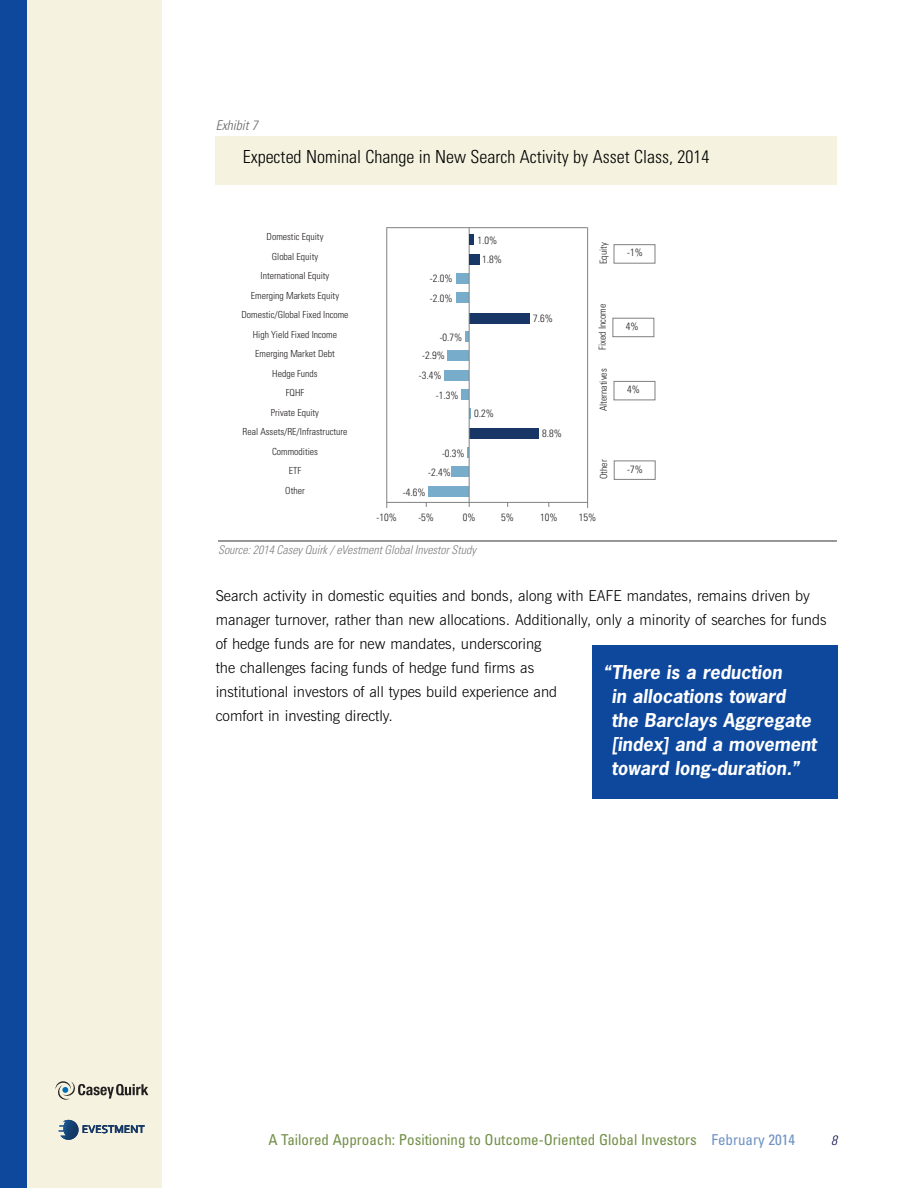
<style>
.page{position:relative;width:918px;height:1188px;background:#fff}
.page>*{position:absolute;margin:0;border:0;box-sizing:border-box;transform-origin:0 0}
.t1{font:italic 700 18px/24px "News Gothic";color:#fff}
.t2{font:300 condensed 18px "Univers";color:#000}
.t3{font:300 15px/24px "News Gothic BT";color:#000}
.t4{font:condensed 15px "Univers";color:#738f47}
.t5{font:italic 300 condensed 13.5px "Univers";color:#666}
.t6{font:italic 300 condensed 13.5px "Univers";color:#0c104b}
.t7{font:italic 300 condensed 12px "Univers";letter-spacing:-.005em;color:#7f807f}
.t8{font:11.55px "Corbel";color:#173866}
.t9{font:300 condensed 10.5px "Univers";color:#231f20}
.t10{font:300 condensed 9.75px/19.5px "Univers";color:#231f20;text-align:center}
.s1{color:#6f91c4}
</style>
<div class="page">
<div style="left:216px;top:137px;width:621px;height:48px;background:#f5f3df"></div>
<div style="left:0;top:0;width:162px;height:1188px;background:#f5f3df"></div>
<div style="left:0;top:0;width:27px;height:1188px;background:#0e489d"></div>
<svg style="left:55px;top:1081px;width:93px;height:19px"></svg>
<svg style="left:58px;top:1119px;width:21px;height:16px"></svg>
<img style="left:60px;top:1135px;width:17px;height:5px">
<img style="left:63px;top:1120px;width:16px;height:11px">
<div style="left:456px;top:273px;width:13px;height:11px;background:#77accb"></div>
<div style="left:456px;top:292px;width:13px;height:11px;background:#77accb"></div>
<div style="left:469px;top:313px;width:61px;height:11px;background:#193766"></div>
<svg style="left:465px;top:331px;width:3px;height:11px"></svg>
<div style="left:448px;top:350px;width:21px;height:11px;background:#77accb"></div>
<div style="left:444px;top:370px;width:25px;height:11px;background:#77accb"></div>
<div style="left:462px;top:389px;width:7px;height:11px;background:#77accb"></div>
<div style="left:469px;top:428px;width:69px;height:11px;background:#193766"></div>
<svg style="left:467px;top:447px;width:2px;height:11px"></svg>
<div style="left:452px;top:466px;width:17px;height:11px;background:#77accb"></div>
<div style="left:429px;top:486px;width:40px;height:11px;background:#77accb"></div>
<hr style="left:218px;top:540px;width:619px;height:2px;background:#7f807f">
<hr style="left:386px;top:228px;width:1px;height:280px;background:#7f807f">
<hr style="left:387px;top:502px;width:201px;height:1px;background:#7f807f">
<hr style="left:469px;top:228px;width:1px;height:279px;background:#7f807f">
<hr style="left:587px;top:228px;width:1px;height:280px;background:#7f807f">
<div style="left:469px;top:234px;width:5px;height:11px;background:#193766"></div>
<div style="left:469px;top:254px;width:10px;height:11px;background:#193766"></div>
<hr style="left:386px;top:227px;width:202px;height:1px;background:#7f807f">
<div style="left:614px;top:244px;width:41px;height:20px;border:1px solid #7f807f"></div>
<div style="left:614px;top:461px;width:42px;height:19px;border:1px solid #7f807f"></div>
<div style="left:613px;top:318px;width:41px;height:19px;border:1px solid #7f807f"></div>
<div style="left:614px;top:381px;width:41px;height:19px;border:1px solid #7f807f"></div>
<div style="left:592px;top:646px;width:245px;height:153px;background:#0e489d"></div>
<p class="t5" style="left:216px;top:120px;width:44px">Exhibit 7</p>
<p class="t2" style="left:243px;top:150px;width:468px">Expected Nominal Change in New Search Activity by Asset Class, 2014</p>
<p class="t10" style="left:241px;top:228px;width:109px">Domestic Equity<br>Global Equity<br>International Equity<br>Emerging Markets Equity<br>Domestic/Global Fixed Income<br>High Yield Fixed Income<br>Emerging Market Debt<br>Hedge Funds<br>FQHF<br>Private Equity<br>Real Assets/RE/Infrastructure<br>Commodities<br>ETF<br>Other</p>
<p class="t9" style="left:430px;top:274px;width:24px">-2.0%</p>
<p class="t9" style="left:430px;top:295px;width:24px">-2.0%</p>
<p class="t9" style="left:440px;top:333px;width:24px">-0.7%</p>
<p class="t9" style="left:422px;top:352px;width:24px">-2.9%</p>
<p class="t9" style="left:419px;top:372px;width:24px">-3.4%</p>
<p class="t9" style="left:436px;top:391px;width:24px">-1.3%</p>
<p class="t9" style="left:478px;top:237px;width:21px">1.0%</p>
<p class="t9" style="left:482px;top:256px;width:21px">1.8%</p>
<p class="t9" style="left:474px;top:410px;width:21px">0.2%</p>
<p class="t9" style="left:442px;top:449px;width:24px">-0.3%</p>
<p class="t9" style="left:428px;top:468px;width:24px">-2.4%</p>
<p class="t9" style="left:403px;top:488px;width:24px">-4.6%</p>
<p class="t9" style="left:533px;top:314px;width:21px">7.6%</p>
<p class="t9" style="left:542px;top:430px;width:21px">8.8%</p>
<p class="t10" style="left:594px;top:264px;width:23px;rotate:-90deg">Equity</p>
<p class="t9" style="left:627px;top:249px;width:17px">-1%</p>
<p class="t10" style="left:593px;top:350px;width:48px;rotate:-90deg">Fixed Income</p>
<p class="t10" style="left:594px;top:411px;width:44px;rotate:-90deg">Alternatives</p>
<p class="t9" style="left:626px;top:322px;width:14px">4%</p>
<p class="t9" style="left:627px;top:386px;width:14px">4%</p>
<p class="t10" style="left:595px;top:479px;width:21px;rotate:-90deg">Other</p>
<p class="t9" style="left:627px;top:465px;width:17px">-7%</p>
<p class="t9" style="left:377px;top:513px;width:22px">-10%</p>
<p class="t9" style="left:418px;top:513px;width:17px">-5%</p>
<p class="t9" style="left:463px;top:513px;width:14px">0%</p>
<p class="t9" style="left:501px;top:513px;width:14px">5%</p>
<p class="t9" style="left:540px;top:513px;width:19px">10%</p>
<p class="t9" style="left:579px;top:513px;width:19px">15%</p>
<p class="t7" style="left:218px;top:546px;width:259px">Source: 2014 Casey Quirk / eVestment Global Investor Study</p>
<p class="t3" style="left:216px;top:585px;width:612px">Search activity in domestic equities and bonds, along with EAFE mandates, remains driven by manager turnover, rather than new allocations. Additionally, only a minority of searches for funds of hedge funds are for new mandates, underscoring<br>the challenges facing funds of hedge fund firms as<br>institutional investors of all types build experience and<br>comfort in investing directly.</p>
<p class="t1" style="left:612px;top:661px;width:207px;text-indent:-8px">“There is a reduction<br>in allocations toward the Barclays Aggregate [index] and a movement toward long-duration.”</p>
<p class="t8" style="left:82px;top:1125px;width:64px">EVESTMENT</p>
<p class="t4" style="left:268px;top:1134px;width:528px">A Tailored Approach: Positioning to Outcome-Oriented Global Investors <span class="s1">February 2014</span></p>
<p class="t6" style="left:831px;top:1135px;width:7px">8</p>
</div>
